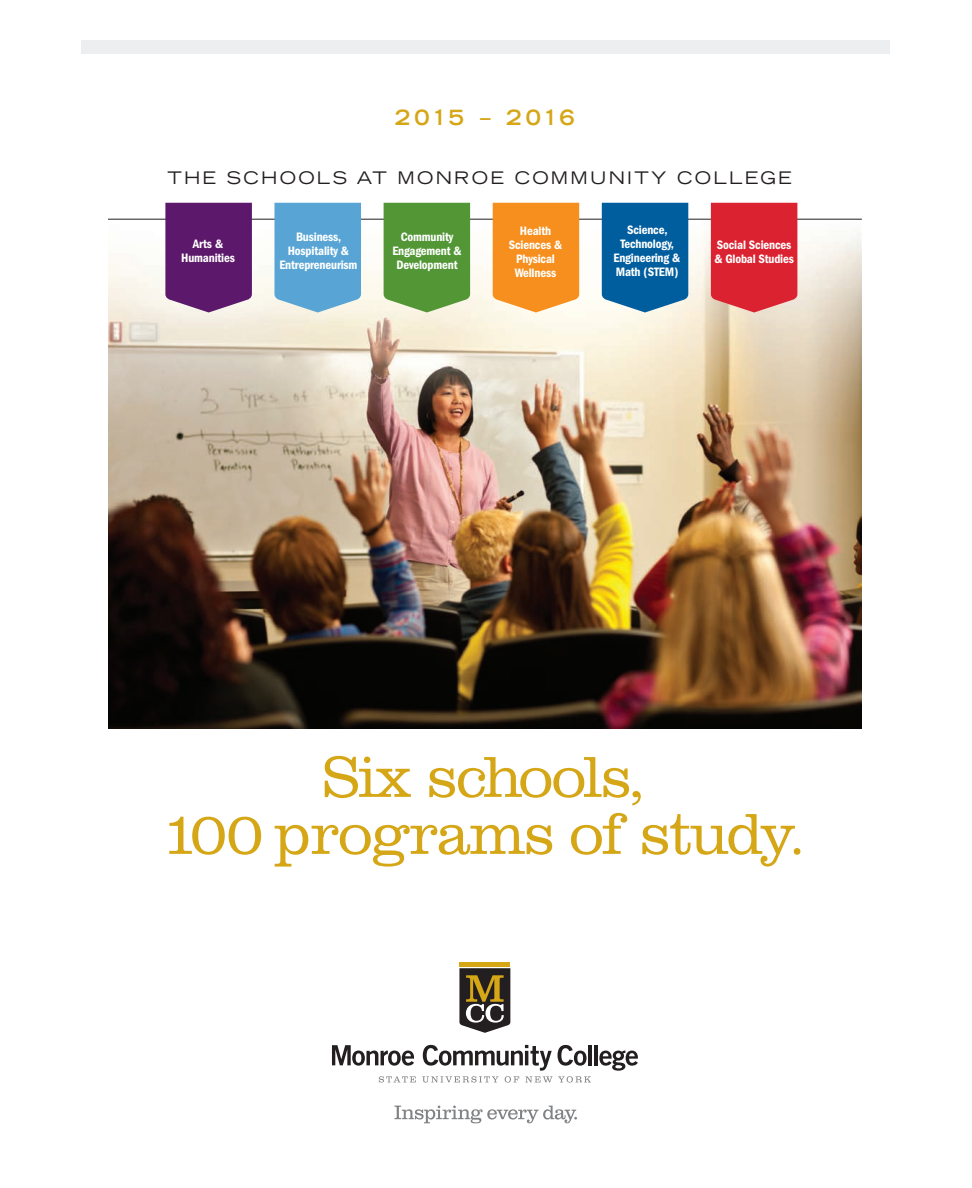
<style>
.page{position:relative;width:972px;height:1188px;background:#fff}
.page>*{position:absolute;margin:0;border:0;box-sizing:border-box;transform-origin:0 0}
.t1{font:300 60px/57px "Clarendon LT Std";letter-spacing:-.025em;color:#d5a616;text-align:center}
.t2{font:700 expanded 21px "Trade Gothic LT Std";letter-spacing:.1em;color:#d5a616}
.t3{font:expanded 17.25px "Trade Gothic LT Std";letter-spacing:.13em;color:#231f20}
.t4{font:12.6px/13.8px "ITC Franklin Gothic Std Dm Cd";letter-spacing:-.01em;color:#fff;text-align:center}
</style>
<div class="page">
<img style="left:108px;top:220px;width:754px;height:509px">
<hr style="left:108px;top:219px;width:754px;height:1px;background:#231f20">
<div style="left:275px;top:203px;width:86px;height:109px;background:#58a5d5"></div>
<div style="left:602px;top:203px;width:86px;height:109px;background:#005e9e"></div>
<svg style="left:165px;top:203px;width:87px;height:109px"></svg>
<div style="left:711px;top:203px;width:86px;height:109px;background:#db2230"></div>
<div style="left:493px;top:203px;width:86px;height:109px;background:#f68f1e"></div>
<div style="left:384px;top:203px;width:86px;height:109px;background:#529635"></div>
<div style="left:459px;top:962px;width:51px;height:5px;background:#d5a616"></div>
<svg style="left:459px;top:968px;width:51px;height:65px"></svg>
<svg style="left:379px;top:1076px;width:37px;height:7px"></svg>
<hr style="left:588px;top:1045px;width:4px;height:20px;background:#231f20">
<hr style="left:594px;top:1045px;width:4px;height:20px;background:#231f20">
<svg style="left:599px;top:1051px;width:39px;height:20px"></svg>
<svg style="left:332px;top:1045px;width:82px;height:21px"></svg>
<svg style="left:422px;top:1045px;width:169px;height:38px"></svg>
<svg style="left:394px;top:1106px;width:183px;height:17px"></svg>
<div style="left:81px;top:40px;width:809px;height:14px;background:#eceeef"></div>
<h2 class="t2" style="left:395px;top:103px;width:181px">2015 – 2016</h2>
<h3 class="t3" style="left:167px;top:167px;width:626px">THE SCHOOLS AT MONROE COMMUNITY COLLEGE</h3>
<p class="t4" style="left:279px;top:230px;width:80px">Business,<br>Hospitality &amp;<br>Entrepreneurism</p>
<p class="t4" style="left:614px;top:223px;width:68px">Science,<br>Technology,<br>Engineering &amp;<br>Math (STEM)</p>
<p class="t4" style="left:509px;top:224px;width:55px">Health<br>Sciences &amp;<br>Physical<br>Wellness</p>
<p class="t4" style="left:392px;top:230px;width:71px">Community<br>Engagement &amp;<br>Development</p>
<p class="t4" style="left:181px;top:237px;width:55px">Arts &amp;<br>Humanities</p>
<p class="t4" style="left:714px;top:238px;width:81px;text-align:left">Social Sciences &amp; Global Studies</p>
<h1 class="t1" style="left:162px;top:749px;width:646px">Six schools,<br>100 programs of study.</h1>
</div>
